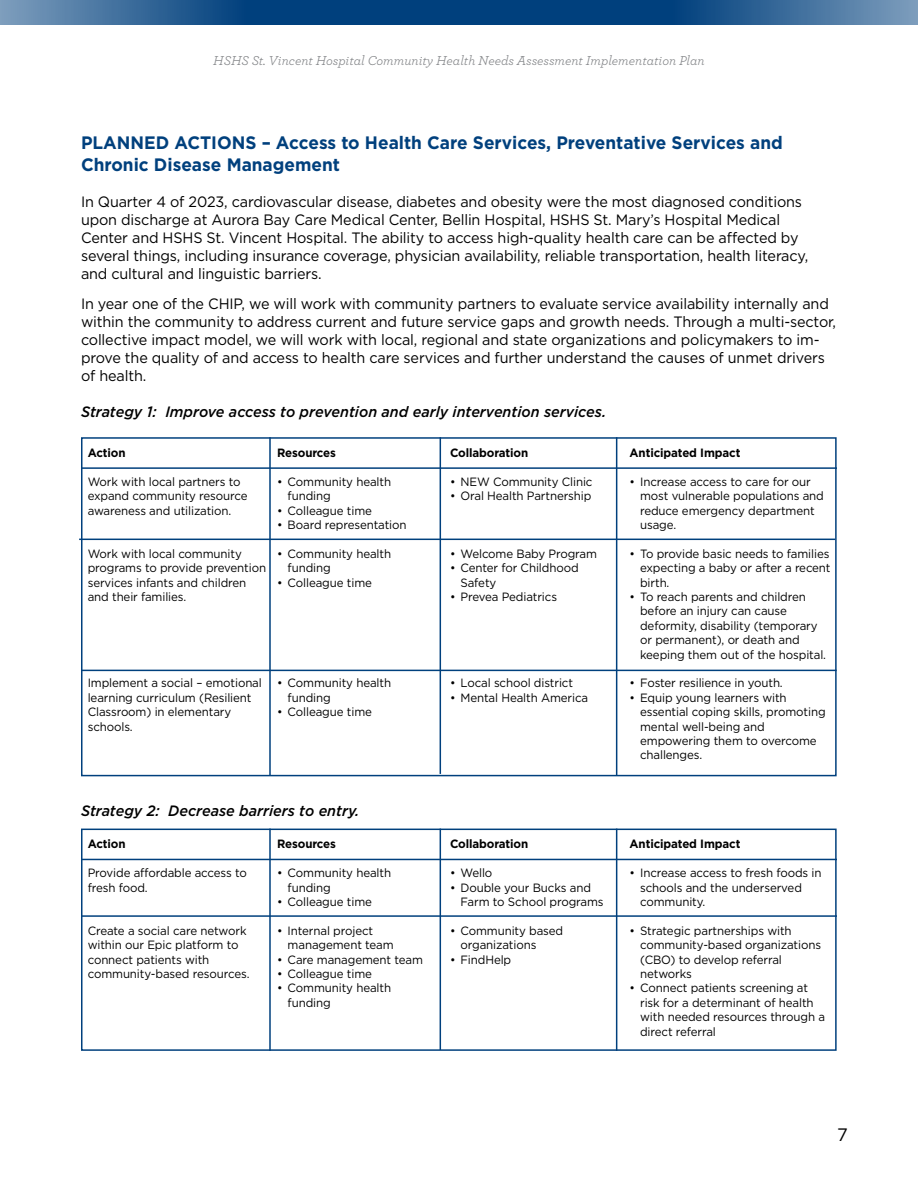
<style>
.page{position:relative;width:918px;height:1188px;background:#fff}
.page>*{position:absolute;margin:0;border:0;box-sizing:border-box;transform-origin:0 0}
.t1{font:700 18px/21.6px "Gotham";color:#00407d;scale:.96 1}
.t2{font:18px "Gotham";color:#000}
.t3{font:15px/18px "Gotham";letter-spacing:-.01em;color:#000;scale:.96 1}
.t4{font:italic 500 15px "Gotham";color:#000;scale:.96 1}
.t5{font:italic 13.5px "Archer";color:#808285}
.t6{font:12px/14.4px "Gotham";letter-spacing:-.01em;color:#000;scale:.96 1}
.t7{font:700 12px "Gotham";letter-spacing:-.01em;color:#000;scale:.96 1}
</style>
<div class="page">
<svg style="left:0;top:0;width:458px;height:25px;background:#22598e"></svg>
<svg style="left:458px;top:0;width:460px;height:25px;background:#21588d"></svg>
<div style="left:81px;top:437px;width:756px;height:339px;border:2px solid #00407d"></div>
<hr style="left:269px;top:437px;width:2px;height:338px;background:#00407d">
<hr style="left:81px;top:467px;width:756px;height:2px;background:#00407d">
<hr style="left:79px;top:539px;width:756px;height:1px;background:#00407d">
<hr style="left:81px;top:670px;width:756px;height:1px;background:#00407d">
<hr style="left:440px;top:437px;width:1px;height:337px;background:#00407d">
<hr style="left:616px;top:437px;width:1px;height:338px;background:#00407d">
<div style="left:81px;top:829px;width:756px;height:222px;border:2px solid #00407d"></div>
<hr style="left:269px;top:829px;width:2px;height:222px;background:#00407d">
<hr style="left:81px;top:859px;width:756px;height:1px;background:#00407d">
<hr style="left:81px;top:915px;width:756px;height:2px;background:#00407d">
<hr style="left:440px;top:829px;width:1px;height:221px;background:#00407d">
<hr style="left:616px;top:829px;width:1px;height:222px;background:#00407d">
<p class="t5" style="left:213px;top:51px;width:493px">HSHS St. Vincent Hospital Community Health Needs Assessment Implementation Plan</p>
<h1 class="t1" style="left:81px;top:132px;width:733px">PLANNED ACTIONS – Access to Health Care Services, Preventative Services and<br>Chronic Disease Management</h1>
<p class="t3" style="left:81px;top:192px;width:759px">In Quarter 4 of 2023, cardiovascular disease, diabetes and obesity were the most diagnosed conditions upon discharge at Aurora Bay Care Medical Center, Bellin Hospital, HSHS St. Mary’s Hospital Medical Center and HSHS St. Vincent Hospital. The ability to access high-quality health care can be affected by several things, including insurance coverage, physician availability, reliable transportation, health literacy, and cultural and linguistic barriers.</p>
<p class="t3" style="left:81px;top:294px;width:788px">In year one of the CHIP, we will work with community partners to evaluate service availability internally and within the community to address current and future service gaps and growth needs. Through a multi-sector, collective impact model, we will work with local, regional and state organizations and policymakers to im&shy;prove the quality of and access to health care services and further understand the causes of unmet drivers of health.</p>
<p class="t4" style="left:81px;top:402px;width:549px">Strategy 1: Improve access to prevention and early intervention services.</p>
<p class="t7" style="left:88px;top:445px;width:41px">Action</p>
<p class="t6" style="left:88px;top:474px;width:168px">Work with local partners to expand community resource awareness and utilization.</p>
<p class="t6" style="left:88px;top:546px;width:187px">Work with local community programs to provide prevention services infants and children and their families.</p>
<p class="t7" style="left:450px;top:445px;width:83px">Collaboration</p>
<p class="t6" style="left:450px;top:474px;width:150px">• NEW Community Clinic</p>
<p class="t6" style="left:450px;top:489px;width:149px">• Oral Health Partnership</p>
<p class="t7" style="left:630px;top:445px;width:117px">Anticipated Impact</p>
<p class="t6" style="left:640px;top:474px;width:193px;text-indent:-10px">• Increase access to care for our most vulnerable populations and reduce emergency department usage.</p>
<p class="t6" style="left:640px;top:546px;width:200px;text-align:justify;text-indent:-10px">• To provide basic needs to families expecting a baby or after a recent birth.</p>
<p class="t6" style="left:640px;top:589px;width:193px;text-indent:-10px">• To reach parents and children before an injury can cause deformity, disability (temporary or permanent), or death and keeping them out of the hospital.</p>
<p class="t6" style="left:630px;top:676px;width:159px">• Foster resilience in youth.</p>
<p class="t6" style="left:640px;top:690px;width:195px;text-indent:-10px">• Equip young learners with essential coping skills, promoting mental well-being and empowering them to overcome challenges.</p>
<p class="t7" style="left:277px;top:445px;width:63px">Resources</p>
<p class="t6" style="left:288px;top:474px;width:109px;text-indent:-10px">• Community health funding</p>
<p class="t6" style="left:277px;top:503px;width:100px">• Colleague time</p>
<p class="t6" style="left:277px;top:517px;width:136px">• Board representation</p>
<p class="t6" style="left:288px;top:546px;width:109px;text-indent:-10px">• Community health funding</p>
<p class="t6" style="left:277px;top:575px;width:100px">• Colleague time</p>
<p class="t6" style="left:450px;top:546px;width:155px">• Welcome Baby Program</p>
<p class="t6" style="left:461px;top:561px;width:125px;text-indent:-10px">• Center for Childhood<br>Safety</p>
<p class="t6" style="left:450px;top:589px;width:113px">• Prevea Pediatrics</p>
<p class="t6" style="left:88px;top:676px;width:183px">Implement a social – emotional learning curriculum (Resilient<br>Classroom) in elementary schools.</p>
<p class="t6" style="left:288px;top:676px;width:109px;text-indent:-10px">• Community health funding</p>
<p class="t6" style="left:277px;top:705px;width:100px">• Colleague time</p>
<p class="t6" style="left:450px;top:676px;width:130px">• Local school district</p>
<p class="t6" style="left:450px;top:690px;width:145px">• Mental Health America</p>
<p class="t4" style="left:81px;top:801px;width:292px">Strategy 2: Decrease barriers to entry.</p>
<p class="t7" style="left:88px;top:836px;width:41px">Action</p>
<p class="t6" style="left:88px;top:866px;width:167px">Provide affordable access to fresh food.</p>
<p class="t6" style="left:88px;top:923px;width:168px">Create a social care network within our Epic platform to connect patients with community-based resources.</p>
<p class="t7" style="left:277px;top:836px;width:63px">Resources</p>
<p class="t6" style="left:288px;top:866px;width:109px;text-indent:-10px">• Community health funding</p>
<p class="t6" style="left:277px;top:894px;width:100px">• Colleague time</p>
<p class="t6" style="left:288px;top:923px;width:112px;text-indent:-10px">• Internal project management team</p>
<p class="t6" style="left:277px;top:952px;width:154px">• Care management team</p>
<p class="t6" style="left:277px;top:966px;width:100px">• Colleague time</p>
<p class="t6" style="left:288px;top:981px;width:109px;text-indent:-10px">• Community health funding</p>
<p class="t7" style="left:450px;top:836px;width:83px">Collaboration</p>
<p class="t6" style="left:450px;top:866px;width:46px">• Wello</p>
<p class="t6" style="left:461px;top:880px;width:151px;text-indent:-10px">• Double your Bucks and<br>Farm to School programs</p>
<p class="t6" style="left:461px;top:923px;width:109px;text-indent:-10px">• Community based organizations</p>
<p class="t6" style="left:450px;top:952px;width:65px">• FindHelp</p>
<p class="t7" style="left:630px;top:836px;width:117px">Anticipated Impact</p>
<p class="t6" style="left:640px;top:866px;width:191px;text-indent:-10px">• Increase access to fresh foods in schools and the underserved community.</p>
<p class="t6" style="left:640px;top:923px;width:190px;text-indent:-10px">• Strategic partnerships with community-based organizations (CBO) to develop referral networks</p>
<p class="t6" style="left:640px;top:981px;width:194px;text-indent:-10px">• Connect patients screening at risk for a determinant of health with needed resources through a direct referral</p>
<h1 class="t2" style="left:837px;top:1123px;width:12px">7</h1>
</div>
